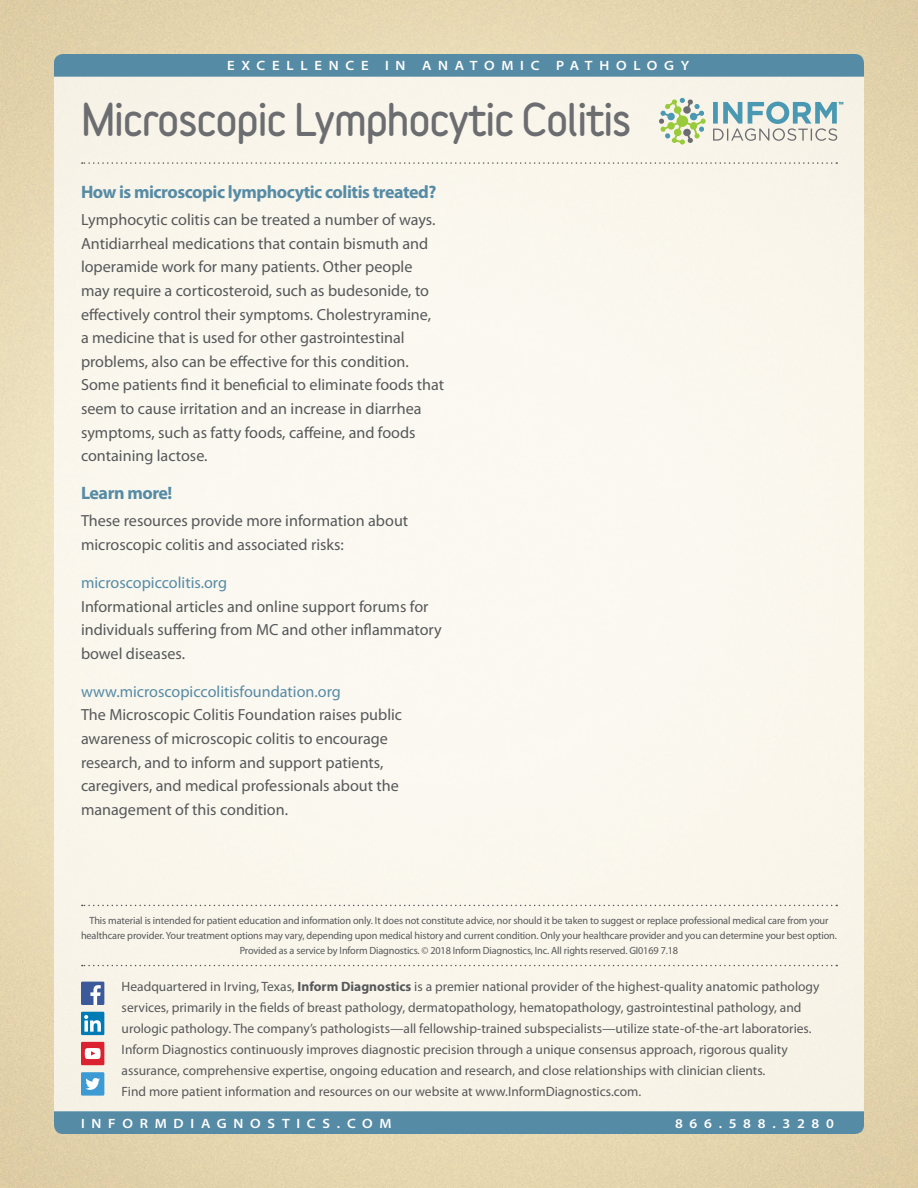
<style>
.page{position:relative;width:918px;height:1188px;background:#fff}
.page>*{position:absolute;margin:0;border:0;box-sizing:border-box;transform-origin:0 0}
.t1{font:900 40.5px "Variable";letter-spacing:-.03em;color:#6c6d70}
.Subhead{font:700 18px "Myriad Pro";letter-spacing:-.025em;color:#568ba6}
.Body_Copy{font:16.2px/23.7px "Myriad Pro";color:#57585a}
.t2{font:13.5px/21px "Myriad Pro";color:#57585a}
.t3{font:600 semi-expanded 13.5px "Myriad Pro";letter-spacing:.5em;color:#fff}
.t4{font:10.5px/15px "Myriad Pro";letter-spacing:-.01em;color:#57585a;text-align:center}
.s1{color:#568ba6}
.s2{font-weight:700}
</style>
<div class="page">
<div style="left:54px;top:54px;width:810px;height:1080px;background:#faf7ed;border-radius:14px"></div>
<div style="left:54px;top:54px;width:810px;height:23px;background:#568ba6"></div>
<svg style="left:82px;top:162px;width:755px;height:2px"></svg>
<svg style="left:82px;top:905px;width:755px;height:1px"></svg>
<svg style="left:82px;top:965px;width:755px;height:1px"></svg>
<div style="left:54px;top:1111px;width:810px;height:23px;background:#568ba6"></div>
<div style="left:81px;top:982px;width:23px;height:23px;background:#3c5a99"></div>
<svg style="left:90px;top:985px;width:11px;height:20px"></svg>
<div style="left:81px;top:1042px;width:23px;height:23px;background:#db2230"></div>
<svg style="left:85px;top:1048px;width:16px;height:11px"></svg>
<div style="left:81px;top:1012px;width:23px;height:23px;background:#007bb6"></div>
<svg style="left:84px;top:1015px;width:17px;height:17px"></svg>
<div style="left:81px;top:1072px;width:23px;height:24px;background:#3c9bd5"></div>
<svg style="left:85px;top:1078px;width:15px;height:12px"></svg>
<svg style="left:659px;top:98px;width:47px;height:47px"></svg>
<svg style="left:713px;top:102px;width:130px;height:39px"></svg>
<p class="t3" style="left:227px;top:58px;width:464px">EXCELLENCE IN ANATOMIC PATHOLOGY</p>
<p class="t1" style="left:81px;top:89px;width:552px">Microscopic Lymphocytic Colitis</p>
<p class="Subhead" style="left:81px;top:180px;width:357px">How is microscopic lymphocytic colitis treated?</p>
<p class="Body_Copy" style="left:81px;top:208px;width:365px">Lymphocytic colitis can be treated a number of ways.<br>Antidiarrheal medications that contain bismuth and loperamide work for many patients. Other people may require a corticosteroid, such as budesonide, to effectively control their symptoms. Cholestryramine,<br>a medicine that is used for other gastrointestinal problems, also can be effective for this condition.<br>Some patients find it beneficial to eliminate foods that seem to cause irritation and an increase in diarrhea symptoms, such as fatty foods, caffeine, and foods containing lactose.</p>
<p class="Subhead" style="left:81px;top:481px;width:93px">Learn more!</p>
<p class="Body_Copy" style="left:81px;top:509px;width:329px">These resources provide more information about microscopic colitis and associated risks:</p>
<p class="Body_Copy" style="left:81px;top:570px;width:362px"><span class="s1">microscopiccolitis.org<br></span>Informational articles and online support forums for individuals suffering from MC and other inflammatory bowel diseases.</p>
<p class="Body_Copy" style="left:81px;top:679px;width:323px"><span class="s1">www.microscopiccolitisfoundation.org<br></span>The Microscopic Colitis Foundation raises public awareness of microscopic colitis to encourage research, and to inform and support patients, caregivers, and medical professionals about the management of this condition.</p>
<p class="t4" style="left:81px;top:913px;width:758px">This material is intended for patient education and information only. It does not constitute advice, nor should it be taken to suggest or replace professional medical care from your healthcare provider. Your treatment options may vary, depending upon medical history and current condition. Only your healthcare provider and you can determine your best option.</p>
<p class="t4" style="left:240px;top:943px;width:440px">Provided as a service by Inform Diagnostics. © 2018 Inform Diagnostics, Inc. All rights reserved. GI0169 7.18</p>
<p class="t2" style="left:122px;top:975px;width:699px">Headquartered in Irving, Texas, <span class="s2">Inform Diagnostics</span> is a premier national provider of the highest-quality anatomic pathology services, primarily in the fields of breast pathology, dermatopathology, hematopathology, gastrointestinal pathology, and urologic pathology. The company’s pathologists—all fellowship-trained subspecialists—utilize state-of-the-art laboratories.<br>Inform Diagnostics continuously improves diagnostic precision through a unique consensus approach, rigorous quality assurance, comprehensive expertise, ongoing education and research, and close relationships with clinician clients.<br>Find more patient information and resources on our website at www.InformDiagnostics.com.</p>
<p class="t3" style="left:81px;top:1116px;width:312px">INFORMDIAGNOSTICS.COM</p>
<p class="t3" style="left:675px;top:1116px;width:160px">866.588.3280</p>
</div>
